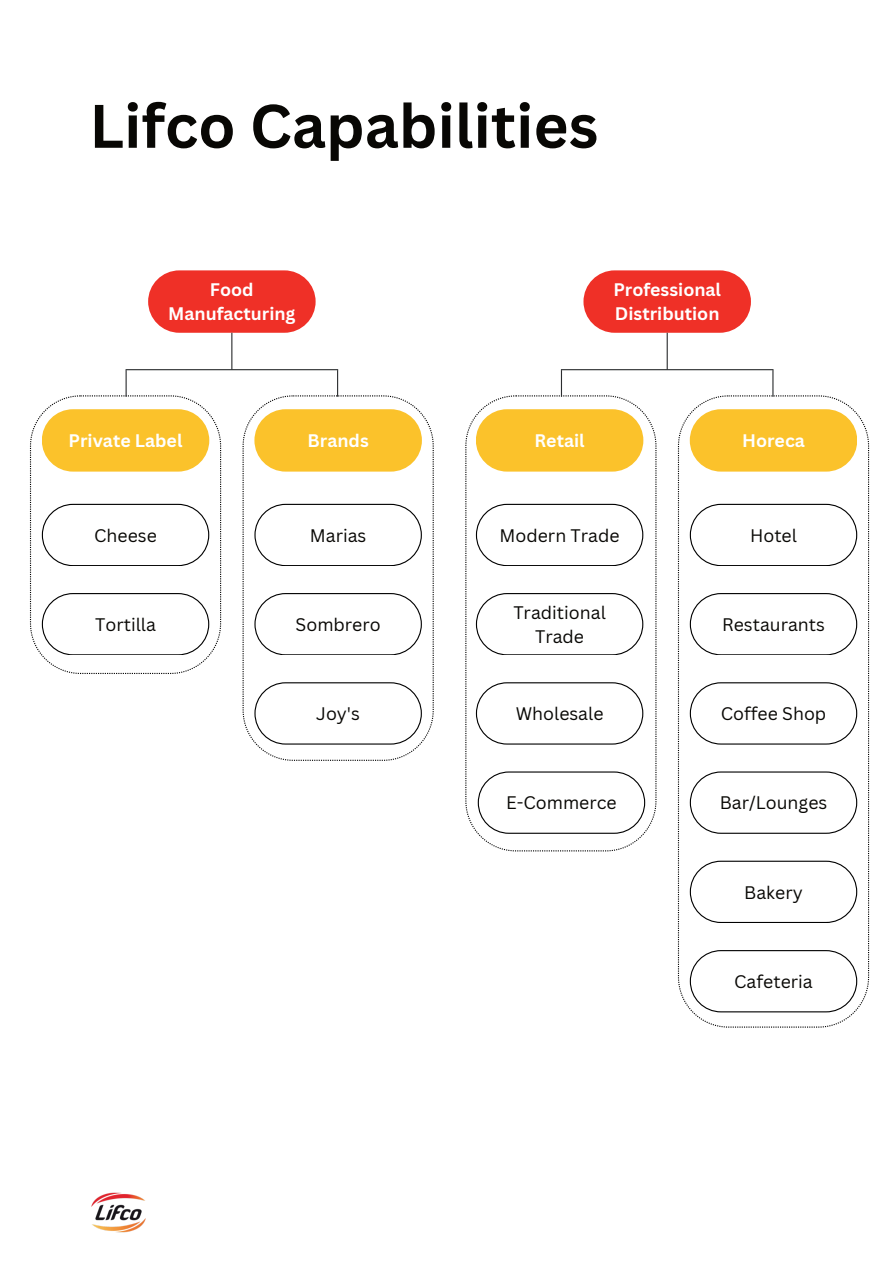
<style>
.page{position:relative;width:893px;height:1264px;background:#fff}
.page>*{position:absolute;margin:0;border:0;box-sizing:border-box;transform-origin:0 0}
.t1{font:700 60px "Canva Sans";color:#080704}
.t2{font:17.7px/24.2px "Canva Sans";color:#080704;text-align:center}
.t3{font:700 17.7px/24.2px "Canva Sans";color:#fff}
</style>
<div class="page">
<img style="left:91px;top:1192px;width:55px;height:41px">
<svg style="left:678px;top:395px;width:191px;height:632px"></svg>
<div style="left:583px;top:270px;width:167px;height:63px;background:#ef3027;border-radius:31px"></div>
<div style="left:689px;top:409px;width:168px;height:62px;background:#fbc22b;border-radius:31px"></div>
<svg style="left:689px;top:504px;width:168px;height:62px"></svg>
<svg style="left:689px;top:593px;width:168px;height:62px"></svg>
<svg style="left:689px;top:682px;width:168px;height:62px"></svg>
<svg style="left:689px;top:860px;width:168px;height:62px"></svg>
<svg style="left:689px;top:771px;width:168px;height:62px"></svg>
<svg style="left:465px;top:395px;width:191px;height:456px"></svg>
<div style="left:476px;top:409px;width:167px;height:62px;background:#fbc22b;border-radius:31px"></div>
<svg style="left:476px;top:504px;width:167px;height:62px"></svg>
<svg style="left:476px;top:593px;width:167px;height:62px"></svg>
<svg style="left:476px;top:682px;width:167px;height:62px"></svg>
<svg style="left:689px;top:950px;width:168px;height:62px"></svg>
<hr style="left:561px;top:369px;width:212px;height:1px;background:#2b2d2f">
<svg style="left:561px;top:370px;width:1px;height:27px"></svg>
<svg style="left:772px;top:370px;width:1px;height:27px"></svg>
<hr style="left:666px;top:333px;width:1px;height:37px;background:#2b2d2f">
<svg style="left:477px;top:771px;width:168px;height:62px"></svg>
<div style="left:148px;top:270px;width:167px;height:63px;background:#ef3027;border-radius:31px"></div>
<svg style="left:242px;top:395px;width:192px;height:366px"></svg>
<div style="left:254px;top:409px;width:168px;height:62px;background:#fbc22b;border-radius:31px"></div>
<svg style="left:254px;top:504px;width:168px;height:62px"></svg>
<svg style="left:254px;top:593px;width:168px;height:62px"></svg>
<svg style="left:254px;top:682px;width:168px;height:62px"></svg>
<svg style="left:30px;top:395px;width:191px;height:279px"></svg>
<hr style="left:125px;top:369px;width:213px;height:1px;background:#2b2d2f">
<hr style="left:125px;top:370px;width:2px;height:27px;background:#2b2d2f">
<svg style="left:337px;top:370px;width:1px;height:27px"></svg>
<hr style="left:231px;top:333px;width:1px;height:37px;background:#2b2d2f">
<h1 class="t1" style="left:89px;top:90px;width:510px">Lifco Capabilities</h1>
<p class="t3" style="left:168px;top:278px;width:129px;text-align:center">Food<br>Manufacturing</p>
<p class="t3" style="left:613px;top:278px;width:109px">Professional<br>Distribution</p>
<p class="t3" style="left:69px;top:429px;width:115px">Private Label</p>
<p class="t3" style="left:307px;top:429px;width:63px">Brands</p>
<p class="t3" style="left:534px;top:429px;width:52px">Retail</p>
<p class="t3" style="left:742px;top:429px;width:64px">Horeca</p>
<p class="t2" style="left:94px;top:523px;width:64px">Cheese</p>
<p class="t2" style="left:310px;top:523px;width:58px">Marias</p>
<p class="t2" style="left:499px;top:523px;width:122px">Modern Trade</p>
<p class="t2" style="left:750px;top:523px;width:48px">Hotel</p>
<p class="t2" style="left:95px;top:612px;width:62px">Tortilla</p>
<p class="t2" style="left:295px;top:612px;width:87px">Sombrero</p>
<p class="t2" style="left:316px;top:701px;width:45px">Joy's</p>
<p class="t2" style="left:513px;top:600px;width:94px">Traditional<br>Trade</p>
<p class="t2" style="left:515px;top:701px;width:89px">Wholesale</p>
<p class="t2" style="left:506px;top:791px;width:112px">E-Commerce</p>
<p class="t2" style="left:722px;top:612px;width:104px">Restaurants</p>
<p class="t2" style="left:720px;top:701px;width:107px">Coffee Shop</p>
<p class="t2" style="left:719px;top:791px;width:109px">Bar/Lounges</p>
<p class="t2" style="left:744px;top:880px;width:60px">Bakery</p>
<p class="t2" style="left:734px;top:969px;width:80px">Cafeteria</p>
</div>
